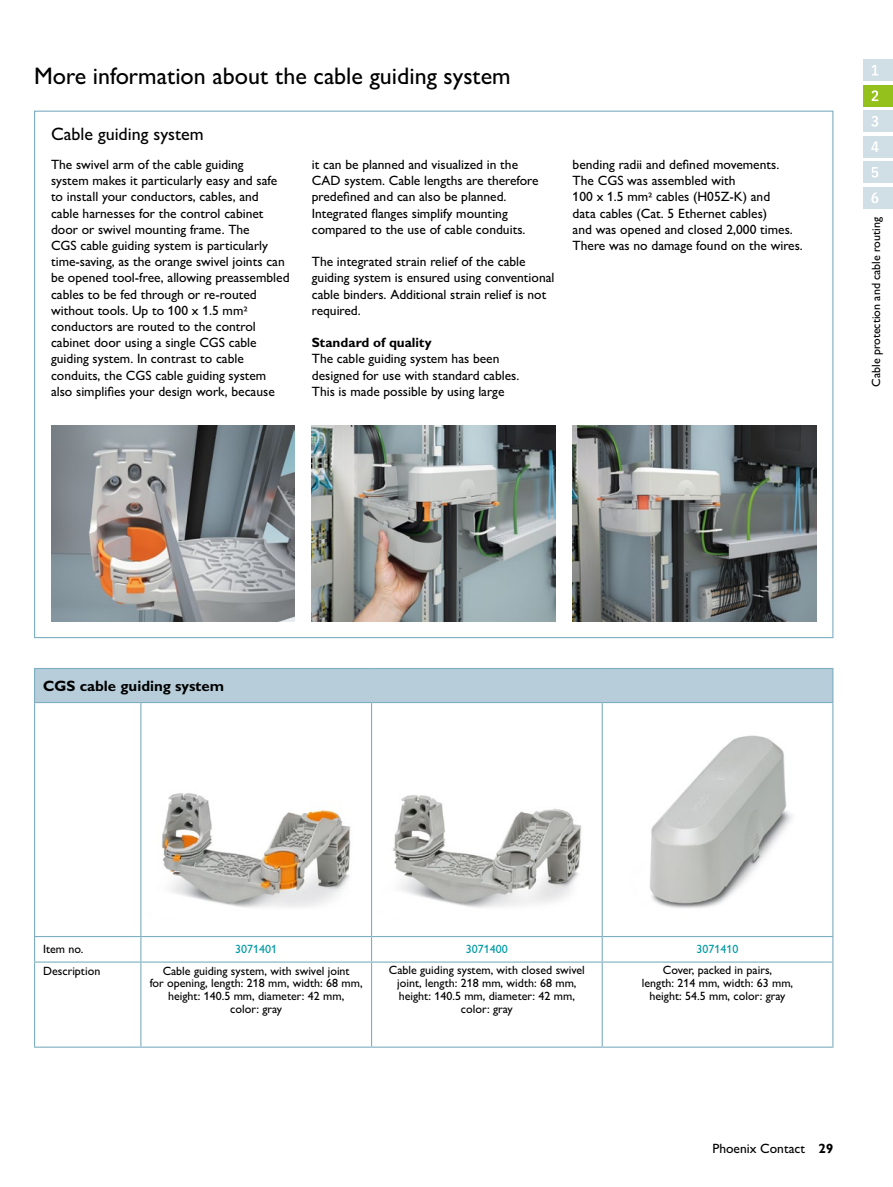
<style>
.page{position:relative;width:893px;height:1187px;background:#fff}
.page>*{position:absolute;margin:0;border:0;box-sizing:border-box;transform-origin:0 0}
.t1{font:24px "Px C Gill Alt One";color:#000}
.t2{font:18px "Px C Gill Alt One";color:#000}
.t3{font:700 15px "Px C Gill Alt One";color:#000}
.t4{font:13.5px/16.2px "Px C Gill Alt One";color:#000}
.t5{font:700 13.5px "Px C Gill Alt One";color:#000}
.t6{font:12px/12.8px "Px C Gill Alt One";color:#000;text-align:center}
.t7{font:12px "Px C Gill Alt One";color:#009ba3}
.s1{font-weight:700}
</style>
<div class="page">
<img style="left:573px;top:425px;width:243px;height:196px">
<img style="left:51px;top:425px;width:244px;height:196px">
<img style="left:312px;top:425px;width:244px;height:196px">
<div style="left:35px;top:668px;width:798px;height:34px;background:#b7ceda"></div>
<svg style="left:35px;top:703px;width:797px;height:343px"></svg>
<hr style="left:832px;top:669px;width:1px;height:33px;background:#7daec1">
<hr style="left:34px;top:668px;width:107px;height:1px;background:#7daec1">
<hr style="left:34px;top:669px;width:1px;height:33px;background:#7daec1">
<hr style="left:141px;top:668px;width:231px;height:1px;background:#7daec1">
<hr style="left:372px;top:668px;width:230px;height:1px;background:#7daec1">
<hr style="left:602px;top:668px;width:231px;height:1px;background:#7daec1">
<hr style="left:34px;top:702px;width:107px;height:1px;background:#7daec1">
<hr style="left:141px;top:702px;width:231px;height:1px;background:#7daec1">
<hr style="left:372px;top:702px;width:230px;height:1px;background:#7daec1">
<hr style="left:602px;top:702px;width:231px;height:1px;background:#7daec1">
<hr style="left:34px;top:961px;width:107px;height:1px;background:#7daec1">
<hr style="left:141px;top:961px;width:231px;height:1px;background:#7daec1">
<hr style="left:372px;top:961px;width:230px;height:1px;background:#7daec1">
<hr style="left:602px;top:961px;width:231px;height:1px;background:#7daec1">
<hr style="left:34px;top:1046px;width:107px;height:1px;background:#7daec1">
<hr style="left:141px;top:1046px;width:231px;height:1px;background:#7daec1">
<hr style="left:372px;top:1046px;width:230px;height:1px;background:#7daec1">
<hr style="left:602px;top:1046px;width:231px;height:1px;background:#7daec1">
<svg style="left:34px;top:937px;width:1px;height:24px"></svg>
<hr style="left:34px;top:962px;width:1px;height:84px;background:#7daec1">
<svg style="left:140px;top:937px;width:1px;height:24px"></svg>
<svg style="left:371px;top:937px;width:1px;height:24px"></svg>
<svg style="left:602px;top:937px;width:1px;height:24px"></svg>
<svg style="left:832px;top:937px;width:1px;height:24px"></svg>
<hr style="left:140px;top:962px;width:1px;height:84px;background:#7daec1">
<hr style="left:371px;top:962px;width:1px;height:84px;background:#7daec1">
<hr style="left:602px;top:962px;width:1px;height:84px;background:#7daec1">
<hr style="left:832px;top:962px;width:1px;height:84px;background:#7daec1">
<hr style="left:141px;top:935px;width:231px;height:2px;background:#7daec1">
<hr style="left:372px;top:935px;width:230px;height:2px;background:#7daec1">
<hr style="left:602px;top:935px;width:231px;height:2px;background:#7daec1">
<hr style="left:34px;top:703px;width:1px;height:232px;background:#7daec1">
<hr style="left:140px;top:703px;width:1px;height:232px;background:#7daec1">
<hr style="left:371px;top:703px;width:1px;height:232px;background:#7daec1">
<hr style="left:602px;top:703px;width:1px;height:232px;background:#7daec1">
<hr style="left:832px;top:703px;width:1px;height:232px;background:#7daec1">
<hr style="left:34px;top:935px;width:107px;height:2px;background:#7daec1">
<img style="left:146px;top:709px;width:221px;height:221px">
<img style="left:376px;top:709px;width:221px;height:221px">
<img style="left:607px;top:709px;width:221px;height:221px">
<div style="left:863px;top:60px;width:30px;height:21px;background:#d0dee6"></div>
<svg style="left:872px;top:65px;width:6px;height:10px"></svg>
<div style="left:863px;top:85px;width:30px;height:21px;background:#94c11c"></div>
<svg style="left:871px;top:90px;width:7px;height:11px"></svg>
<div style="left:863px;top:111px;width:30px;height:21px;background:#d0dee6"></div>
<svg style="left:871px;top:116px;width:7px;height:11px"></svg>
<div style="left:863px;top:136px;width:30px;height:21px;background:#d0dee6"></div>
<svg style="left:871px;top:141px;width:7px;height:11px"></svg>
<div style="left:863px;top:162px;width:30px;height:21px;background:#d0dee6"></div>
<svg style="left:872px;top:167px;width:6px;height:11px"></svg>
<div style="left:863px;top:187px;width:30px;height:21px;background:#d0dee6"></div>
<svg style="left:871px;top:192px;width:7px;height:11px"></svg>
<h1 class="t1" style="left:34px;top:62px;width:478px">More information about the cable guiding system</h1>
<h2 class="t2" style="left:51px;top:123px;width:154px">Cable guiding system</h2>
<p class="t4" style="left:51px;top:156px;width:240px">The swivel arm of the cable guiding<br>system makes it particularly easy and safe to install your conductors, cables, and cable harnesses for the control cabinet door or swivel mounting frame. The<br>CGS cable guiding system is particularly time-saving, as the orange swivel joints can be opened tool-free, allowing preassembled cables to be fed through or re-routed without tools. Up to 100 x 1.5 mm² conductors are routed to the control cabinet door using a single CGS cable guiding system. In contrast to cable conduits, the CGS cable guiding system also simplifies your design work, because</p>
<p class="t4" style="left:312px;top:156px;width:228px">it can be planned and visualized in the CAD system. Cable lengths are therefore predefined and can also be planned.<br>Integrated flanges simplify mounting compared to the use of cable conduits.</p>
<p class="t4" style="left:312px;top:253px;width:244px">The integrated strain relief of the cable guiding system is ensured using conventional cable binders. Additional strain relief is not required.</p>
<p class="t5" style="left:312px;top:334px;width:121px">Standard of quality</p>
<p class="t4" style="left:312px;top:350px;width:209px">The cable guiding system has been designed for use with standard cables.<br>This is made possible by using large</p>
<p class="t4" style="left:573px;top:156px;width:232px">bending radii and defined movements.<br>The CGS was assembled with<br>100 x 1.5 mm² cables (H05Z-K) and<br>data cables (Cat. 5 Ethernet cables)<br>and was opened and closed 2,000 times.<br>There was no damage found on the wires.</p>
<p class="t6" style="left:869px;top:386px;width:171px;rotate:-90deg">Cable protection and cable routing</p>
<p class="t3" style="left:43px;top:676px;width:183px">CGS cable guiding system</p>
<p class="t6" style="left:43px;top:942px;width:42px">Item no.</p>
<p class="t7" style="left:235px;top:942px;width:43px">3071401</p>
<p class="t7" style="left:466px;top:942px;width:43px">3071400</p>
<p class="t7" style="left:697px;top:942px;width:43px">3071410</p>
<p class="t6" style="left:43px;top:963px;width:59px">Description</p>
<p class="t6" style="left:150px;top:963px;width:214px">Cable guiding system, with swivel joint<br>for opening, length: 218 mm, width: 68 mm, height: 140.5 mm, diameter: 42 mm,<br>color: gray</p>
<p class="t6" style="left:389px;top:963px;width:198px">Cable guiding system, with closed swivel joint, length: 218 mm, width: 68 mm, height: 140.5 mm, diameter: 42 mm, color: gray</p>
<p class="t6" style="left:642px;top:963px;width:153px">Cover, packed in pairs,<br>length: 214 mm, width: 63 mm, height: 54.5 mm, color: gray</p>
<p class="t4" style="left:712px;top:1139px;width:122px">Phoenix Contact <span class="s1">29</span></p>
</div>
